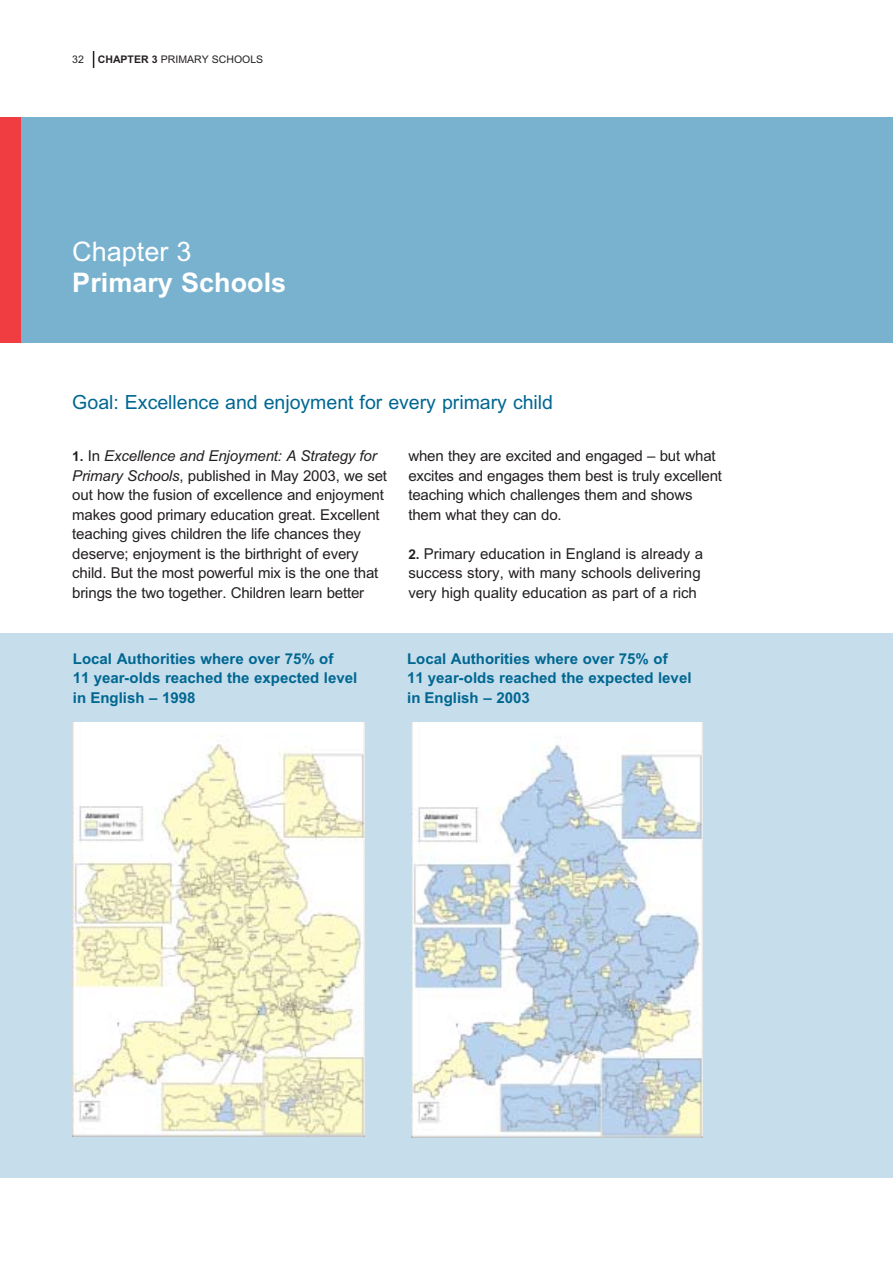
<style>
.page{position:relative;width:893px;height:1263px;background:#fff}
.page>*{position:absolute;margin:0;border:0;box-sizing:border-box;transform-origin:0 0}
.t1{font:700 27px "M Arial";color:#fff}
.t2{font:27px "M Arial";color:#fff}
.t3{font:19.5px "M Arial";color:#006791}
.t4{font:15px/19.5px "M Arial";letter-spacing:-.01em;color:#231f1f}
.t5{font:700 15px/19.5px "M Arial";color:#006791}
.t6{font:10.5px "M Arial";color:#231f1f}
.s1{font-weight:700}
.s2{font-weight:700;font-size:13.5px}
.s3{font-style:italic}
</style>
<div class="page">
<svg style="left:93px;top:51px;width:1px;height:17px"></svg>
<div style="left:0;top:117px;width:21px;height:225px;background:#ef3d42"></div>
<div style="left:21px;top:117px;width:871px;height:225px;background:#78b2cf"></div>
<div style="left:0;top:634px;width:892px;height:544px;background:#c6ddeb"></div>
<img style="left:73px;top:723px;width:291px;height:413px">
<img style="left:411px;top:723px;width:292px;height:414px">
<p class="t6" style="left:72px;top:55px;width:13px">32</p>
<p class="t6" style="left:98px;top:55px;width:167px"><span class="s1">CHAPTER 3</span> PRIMARY SCHOOLS</p>
<h1 class="t2" style="left:72px;top:242px;width:121px">Chapter 3</h1>
<h1 class="t1" style="left:72px;top:273px;width:215px">Primary Schools</h1>
<h2 class="t3" style="left:72px;top:396px;width:482px">Goal: Excellence and enjoyment for every primary child</h2>
<p class="t4" style="left:72px;top:448px;width:316px"><span class="s2">1.</span> In <span class="s3">Excellence and Enjoyment: A Strategy for Primary Schools</span>, published in May 2003, we set out how the fusion of excellence and enjoyment makes good primary education great. Excellent teaching gives children the life chances they deserve; enjoyment is the birthright of every child. But the most powerful mix is the one that brings the two together. Children learn better</p>
<p class="t4" style="left:408px;top:448px;width:315px">when they are excited and engaged – but what excites and engages them best is truly excellent teaching which challenges them and shows them what they can do.</p>
<p class="t4" style="left:408px;top:545px;width:296px"><span class="s2">2.</span> Primary education in England is already a success story, with many schools delivering very high quality education as part of a rich</p>
<p class="t5" style="left:73px;top:650px;width:286px">Local Authorities where over 75% of<br>11 year-olds reached the expected level in English – 1998</p>
<p class="t5" style="left:407px;top:650px;width:286px">Local Authorities where over 75% of<br>11 year-olds reached the expected level in English – 2003</p>
</div>
